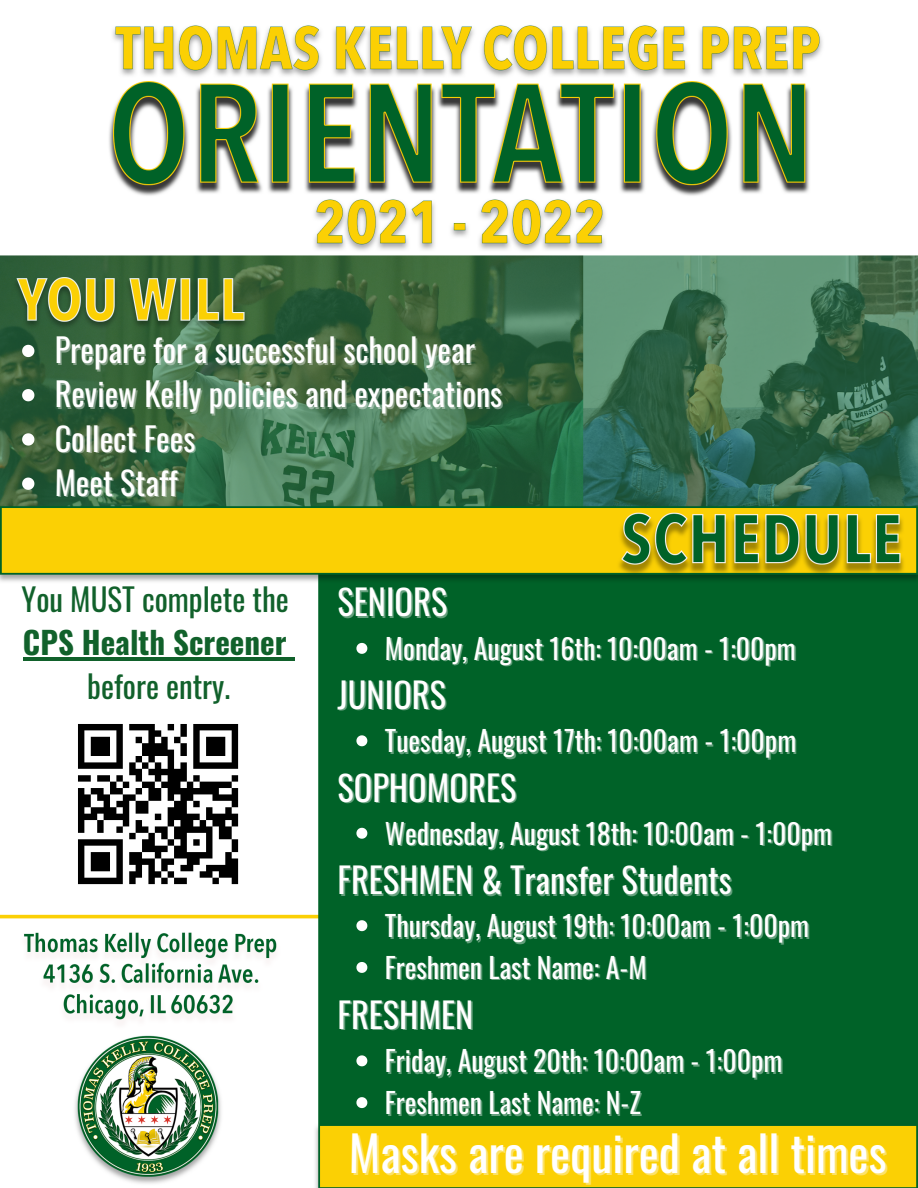
<style>
.page{position:relative;width:918px;height:1188px;background:#fff}
.page>*{position:absolute;margin:0;border:0;box-sizing:border-box;transform-origin:0 0}
.t1{font:47.85px "Oswald";color:#fff}
.t2{font:34.5px "Oswald";color:#fff}
.t3{font:32.25px "Oswald";color:#fff}
.t4{font:700 30.9px/43px "Oswald";color:#11612b;text-align:center}
.t5{font:30.9px "Oswald";color:#11612b}
.t6{font:27.9px "Oswald";color:#fff}
.t7{font:27.75px "Oswald";color:#fff}
.s1{font-weight:400}
</style>
<div class="page">
<img style="left:0;top:25px;width:918px;height:1163px">
<img style="left:68px;top:713px;width:182px;height:182px">
<svg style="left:22px;top:345px;width:12px;height:12px"></svg>
<svg style="left:22px;top:389px;width:12px;height:12px"></svg>
<svg style="left:22px;top:433px;width:12px;height:13px"></svg>
<svg style="left:22px;top:478px;width:12px;height:12px"></svg>
<hr style="left:23px;top:657px;width:264px;height:4px;background:#11612b">
<svg style="left:287px;top:657px;width:7px;height:4px"></svg>
<svg style="left:356px;top:643px;width:11px;height:11px"></svg>
<svg style="left:356px;top:735px;width:11px;height:11px"></svg>
<svg style="left:356px;top:828px;width:11px;height:11px"></svg>
<svg style="left:356px;top:920px;width:11px;height:11px"></svg>
<svg style="left:356px;top:962px;width:11px;height:11px"></svg>
<svg style="left:356px;top:1055px;width:11px;height:11px"></svg>
<svg style="left:356px;top:1097px;width:11px;height:11px"></svg>
<p class="t3" style="left:55px;top:325px;width:422px">Prepare for a successful school year</p>
<p class="t3" style="left:55px;top:369px;width:449px">Review Kelly policies and expectations</p>
<p class="t3" style="left:55px;top:413px;width:142px">Collect Fees</p>
<p class="t3" style="left:55px;top:458px;width:124px">Meet Staff</p>
<p class="t5" style="left:22px;top:575px;width:269px">You MUST complete the</p>
<p class="t4" style="left:23px;top:620px;width:265px">CPS Health Screener <span class="s1">before entry.</span></p>
<p class="t7" style="left:385px;top:627px;width:413px">Monday, August 16th: 10:00am - 1:00pm</p>
<p class="t6" style="left:385px;top:719px;width:413px">Tuesday, August 17th: 10:00am - 1:00pm</p>
<p class="t2" style="left:338px;top:575px;width:111px">SENIORS</p>
<p class="t2" style="left:338px;top:667px;width:110px">JUNIORS</p>
<p class="t2" style="left:338px;top:761px;width:180px">SOPHOMORES</p>
<p class="t6" style="left:385px;top:811px;width:449px">Wednesday, August 18th: 10:00am - 1:00pm</p>
<p class="t2" style="left:338px;top:853px;width:396px">FRESHMEN &amp; Transfer Students</p>
<p class="t6" style="left:385px;top:904px;width:426px">Thursday, August 19th: 10:00am - 1:00pm</p>
<p class="t6" style="left:385px;top:946px;width:263px">Freshmen Last Name: A-M</p>
<p class="t2" style="left:338px;top:987px;width:137px">FRESHMEN</p>
<p class="t6" style="left:385px;top:1039px;width:399px">Friday, August 20th: 10:00am - 1:00pm</p>
<p class="t6" style="left:385px;top:1081px;width:258px">Freshmen Last Name: N-Z</p>
<p class="t1" style="left:349px;top:1116px;width:539px">Masks are required at all times</p>
</div>
